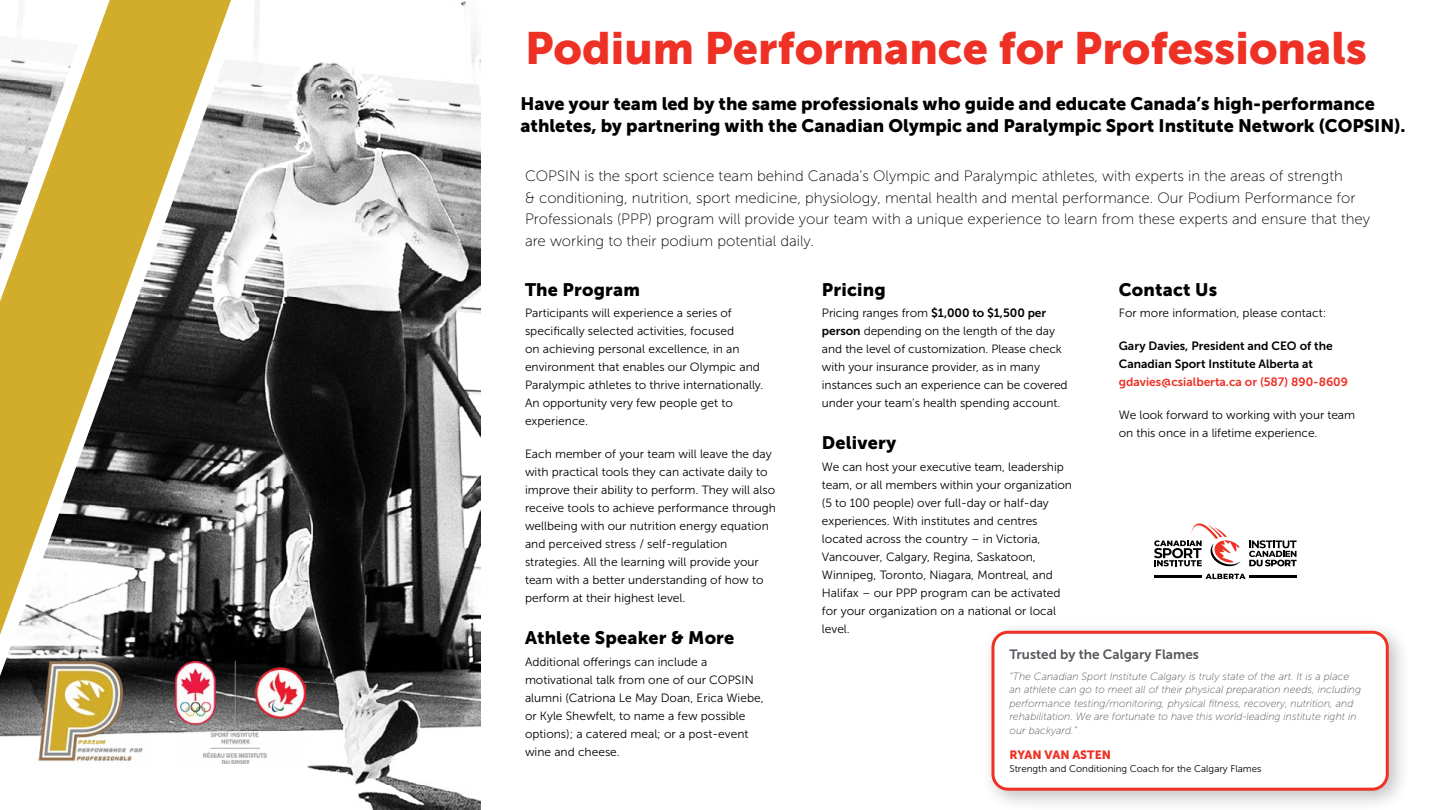
<style>
.page{position:relative;width:1440px;height:810px;background:#fff}
.page>*{position:absolute;margin:0;border:0;box-sizing:border-box;transform-origin:0 0}
.t1{font:45px "Museo Sans 900";color:#ee3124}
.t2{font:18px/22.5px "Museo Sans 900";color:#000}
.t3{font:15px/21.8px "Museo Sans 100";color:#000}
.t4{font:13.5px "Museo Sans 700";color:#54575c}
.t5{font:12px/18px "Museo Sans 300";color:#000}
.t6{font:12px/18px "Museo Sans 700";color:#000}
.t7{font:12px "Museo Sans 700";color:#ee3124}
.t8{font:12px "Museo Sans 900";color:#ee3124}
.t9{font:italic 10.5px/13.5px "Museo Sans 100";color:#54575c}
.t10{font:9.75px "Museo Sans 300";color:#000}
.s1{font-family:"Museo Sans 700"}
</style>
<div class="page">
<div style="left:980px;top:619px;width:431px;height:191px;background:#000;opacity:.25"></div>
<div style="left:993px;top:632px;width:394px;height:157px;background:#fff;border-radius:15px"></div>
<div style="left:992px;top:631px;width:397px;height:160px;border:3px solid #ee3124;border-radius:15px"></div>
<img style="left:0;top:0;width:480px;height:810px">
<svg style="left:0;top:0;width:262px;height:718px"></svg>
<img style="left:175px;top:662px;width:130px;height:101px">
<svg style="left:1249px;top:540px;width:48px;height:26px"></svg>
<svg style="left:1154px;top:523px;width:87px;height:44px"></svg>
<hr style="left:1154px;top:575px;width:48px;height:3px;background:#000">
<hr style="left:1249px;top:575px;width:48px;height:3px;background:#000">
<svg style="left:1206px;top:574px;width:40px;height:5px"></svg>
<img style="left:34px;top:655px;width:113px;height:112px">
<h1 class="t1" style="left:525px;top:22px;width:844px">Podium Performance for Professionals</h1>
<h2 class="t2" style="left:520px;top:92px;width:886px">Have your team led by the same professionals who guide and educate Canada’s high-performance athletes, by partnering with the Canadian Olympic and Paralympic Sport Institute Network (COPSIN).</h2>
<p class="t3" style="left:525px;top:165px;width:847px">COPSIN is the sport science team behind Canada’s Olympic and Paralympic athletes, with experts in the areas of strength<br>&amp; conditioning, nutrition, sport medicine, physiology, mental health and mental performance. Our Podium Performance for Professionals (PPP) program will provide your team with a unique experience to learn from these experts and ensure that they are working to their podium potential daily.</p>
<h2 class="t2" style="left:525px;top:278px;width:116px">The Program</h2>
<p class="t5" style="left:525px;top:304px;width:240px">Participants will experience a series of specifically selected activities, focused<br>on achieving personal excellence, in an environment that enables our Olympic and Paralympic athletes to thrive internationally.<br>An opportunity very few people get to experience.</p>
<p class="t5" style="left:525px;top:445px;width:253px">Each member of your team will leave the day with practical tools they can activate daily to improve their ability to perform. They will also receive tools to achieve performance through wellbeing with our nutrition energy equation and perceived stress / self-regulation strategies. All the learning will provide your team with a better understanding of how to perform at their highest level.</p>
<h2 class="t2" style="left:525px;top:627px;width:211px">Athlete Speaker &amp; More</h2>
<p class="t5" style="left:525px;top:653px;width:240px">Additional offerings can include a motivational talk from one of our COPSIN alumni (Catriona Le May Doan, Erica Wiebe, or Kyle Shewfelt, to name a few possible options); a catered meal; or a post-event wine and cheese.</p>
<h2 class="t2" style="left:1119px;top:278px;width:100px">Contact Us</h2>
<p class="t5" style="left:1119px;top:304px;width:209px">For more information, please contact:</p>
<p class="t6" style="left:1119px;top:337px;width:215px">Gary Davies, President and CEO of the<br>Canadian Sport Institute Alberta at</p>
<p class="t7" style="left:1119px;top:375px;width:231px">gdavies@csialberta.ca or (587) 890-8609</p>
<p class="t5" style="left:1119px;top:406px;width:238px">We look forward to working with your team on this once in a lifetime experience.</p>
<h2 class="t2" style="left:822px;top:278px;width:65px">Pricing</h2>
<p class="t5" style="left:822px;top:304px;width:247px">Pricing ranges from <span class="s1">$1,000 to $1,500 per person</span> depending on the length of the day and the level of customization. Please check with your insurance provider, as in many instances such an experience can be covered under your team’s health spending account.</p>
<h2 class="t2" style="left:822px;top:432px;width:76px">Delivery</h2>
<p class="t5" style="left:822px;top:458px;width:252px">We can host your executive team, leadership team, or all members within your organization (5 to 100 people) over full-day or half-day experiences. With institutes and centres located across the country – in Victoria, Vancouver, Calgary, Regina, Saskatoon, Winnipeg, Toronto, Niagara, Montreal, and Halifax – our PPP program can be activated for your organization on a national or local level.</p>
<p class="t4" style="left:1010px;top:647px;width:191px">Trusted by the Calgary Flames</p>
<p class="t9" style="left:1010px;top:670px;width:353px">“The Canadian Sport Institute Calgary is truly state of the art. It is a place an athlete can go to meet all of their physical preparation needs, including performance testing/monitoring, physical fitness, recovery, nutrition, and rehabilitation. We are fortunate to have this world-leading institute right in our backyard.”</p>
<p class="t8" style="left:1010px;top:748px;width:103px">RYAN VAN ASTEN</p>
<p class="t10" style="left:1010px;top:764px;width:253px">Strength and Conditioning Coach for the Calgary Flames</p>
</div>
